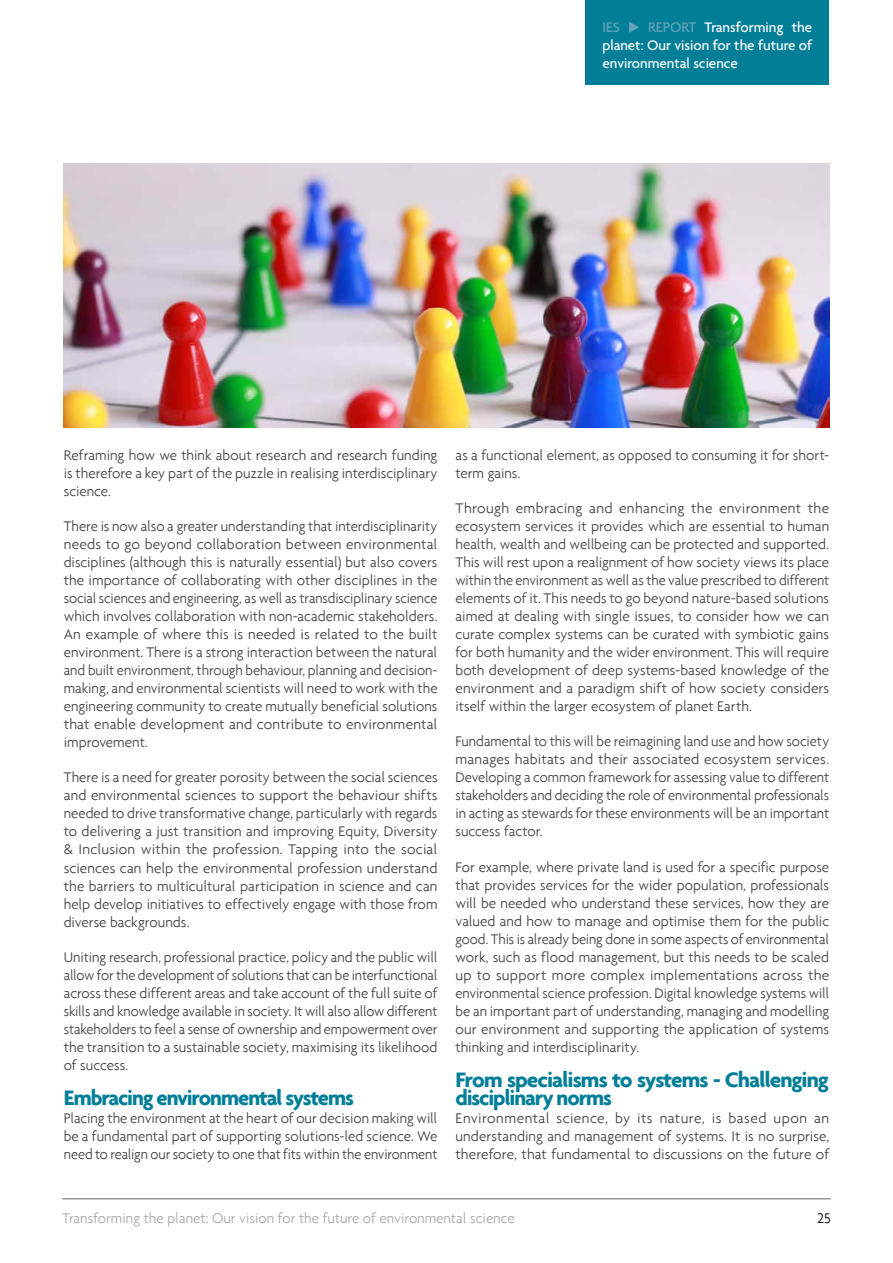
<style>
.page{position:relative;width:893px;height:1263px;background:#fff}
.page>*{position:absolute;margin:0;border:0;box-sizing:border-box;transform-origin:0 0}
.t1{font:700 22.5px/18px "Agenda";letter-spacing:-.05em;color:#007e98}
.t2{font:300 15px/18px "Agenda";color:#414042;text-align:justify}
.t3{font:500 15px/18px "Agenda";color:#fff;text-align:justify}
.t4{font:300 15px "Agenda";color:#a5a6a9}
.t5{font:300 15px "Agenda";color:#000}
.s1{color:#68a4b9}
</style>
<div class="page">
<img style="left:64px;top:164px;width:765px;height:263px">
<div style="left:585px;top:0;width:244px;height:85px;background:#007e98"></div>
<hr style="left:62px;top:1198px;width:769px;height:1px;background:#646569">
<p class="t3" style="left:602px;top:19px;width:211px"><span class="s1">IES</span> <span class="s1">◆ REPORT</span> Transforming the planet: Our vision for the future of environmental science</p>
<p class="t2" style="left:64px;top:446px;width:375px">Reframing how we think about research and research funding is therefore a key part of the puzzle in realising interdisciplinary science.</p>
<p class="t2" style="left:64px;top:517px;width:375px">There is now also a greater understanding that interdisciplinarity needs to go beyond collaboration between environmental disciplines (although this is naturally essential) but also covers the importance of collaborating with other disciplines in the social sciences and engineering, as well as transdisciplinary science which involves collaboration with non-academic stakeholders.<br>An example of where this is needed is related to the built environment. There is a strong interaction between the natural and built environment, through behaviour, planning and decision&shy;making, and environmental scientists will need to work with the engineering community to create mutually beneficial solutions that enable development and contribute to environmental improvement.</p>
<p class="t2" style="left:64px;top:768px;width:375px">There is a need for greater porosity between the social sciences and environmental sciences to support the behaviour shifts needed to drive transformative change, particularly with regards to delivering a just transition and improving Equity, Diversity &amp; Inclusion within the profession. Tapping into the social sciences can help the environmental profession understand the barriers to multicultural participation in science and can help develop initiatives to effectively engage with those from diverse backgrounds.</p>
<p class="t2" style="left:64px;top:947px;width:375px">Uniting research, professional practice, policy and the public will allow for the development of solutions that can be interfunctional across these different areas and take account of the full suite of skills and knowledge available in society. It will also allow different stakeholders to feel a sense of ownership and empowerment over the transition to a sustainable society, maximising its likelihood of success.</p>
<h1 class="t1" style="left:64px;top:1088px;width:292px">Embracing environmental systems</h1>
<p class="t2" style="left:64px;top:1108px;width:375px">Placing the environment at the heart of our decision making will be a fundamental part of supporting solutions-led science. We need to realign our society to one that fits within the environment</p>
<p class="t2" style="left:455px;top:446px;width:375px">as a functional element, as opposed to consuming it for short&shy;term gains.</p>
<p class="t2" style="left:455px;top:499px;width:375px">Through embracing and enhancing the environment the ecosystem services it provides which are essential to human health, wealth and wellbeing can be protected and supported.<br>This will rest upon a realignment of how society views its place within the environment as well as the value prescribed to different elements of it. This needs to go beyond nature-based solutions aimed at dealing with single issues, to consider how we can curate complex systems can be curated with symbiotic gains for both humanity and the wider environment. This will require both development of deep systems-based knowledge of the environment and a paradigm shift of how society considers itself within the larger ecosystem of planet Earth.</p>
<p class="t2" style="left:455px;top:732px;width:375px">Fundamental to this will be reimagining land use and how society manages habitats and their associated ecosystem services.<br>Developing a common framework for assessing value to different stakeholders and deciding the role of environmental professionals in acting as stewards for these environments will be an important success factor.</p>
<p class="t2" style="left:455px;top:857px;width:375px">For example, where private land is used for a specific purpose that provides services for the wider population, professionals will be needed who understand these services, how they are valued and how to manage and optimise them for the public good. This is already being done in some aspects of environmental work, such as flood management, but this needs to be scaled up to support more complex implementations across the environmental science profession. Digital knowledge systems will be an important part of understanding, managing and modelling our environment and supporting the application of systems thinking and interdisciplinarity.</p>
<h1 class="t1" style="left:455px;top:1070px;width:375px">From specialisms to systems - Challenging disciplinary norms</h1>
<p class="t2" style="left:455px;top:1108px;width:375px">Environmental science, by its nature, is based upon an understanding and management of systems. It is no surprise, therefore, that fundamental to discussions on the future of</p>
<p class="t4" style="left:62px;top:1209px;width:454px">Transforming the planet: Our vision for the future of environmental science</p>
<p class="t5" style="left:817px;top:1209px;width:15px">25</p>
</div>
